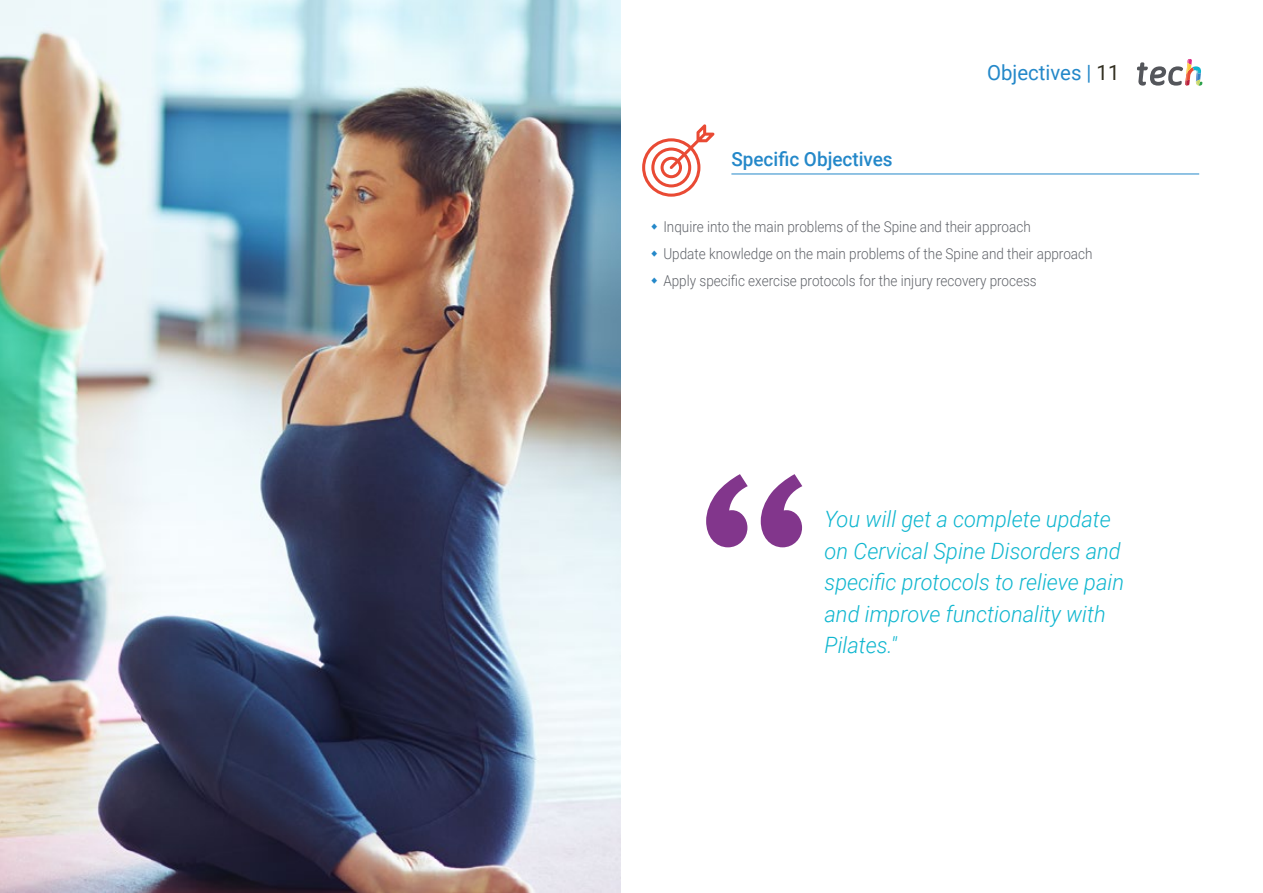
<style>
.page{position:relative;width:1263px;height:893px;background:#fff}
.page>*{position:absolute;margin:0;border:0;box-sizing:border-box;transform-origin:0 0}
.t1{font:italic 300 22.5px/31.5px "Roboto";color:#0fb6cf}
.t2{font:21px "Roboto";color:#2488c9}
.t3{font:500 19.5px "Roboto";color:#2488c9}
.t4{font:300 15px/26.7px "Roboto";color:#61646a;scale:.9 1}
.s1{color:#312e20}
</style>
<div class="page">
<img style="left:0;top:0;width:621px;height:893px">
<svg style="left:1137px;top:59px;width:65px;height:27px"></svg>
<svg style="left:642px;top:124px;width:72px;height:73px"></svg>
<hr style="left:731px;top:174px;width:468px;height:1px;background:#2488c9">
<svg style="left:706px;top:474px;width:96px;height:73px"></svg>
<h3 class="t3" style="left:731px;top:145px;width:163px">Specific Objectives</h3>
<h2 class="t2" style="left:987px;top:57px;width:134px">Objectives | <span class="s1">11</span></h2>
<p class="t4" style="left:663px;top:213px;width:478px">Inquire into the main problems of the Spine and their approach<br>Update knowledge on the main problems of the Spine and their approach<br>Apply specific exercise protocols for the injury recovery process</p>
<h1 class="t1" style="left:824px;top:503px;width:301px">You will get a complete update on Cervical Spine Disorders and specific protocols to relieve pain and improve functionality with<br>Pilates."</h1>
</div>
